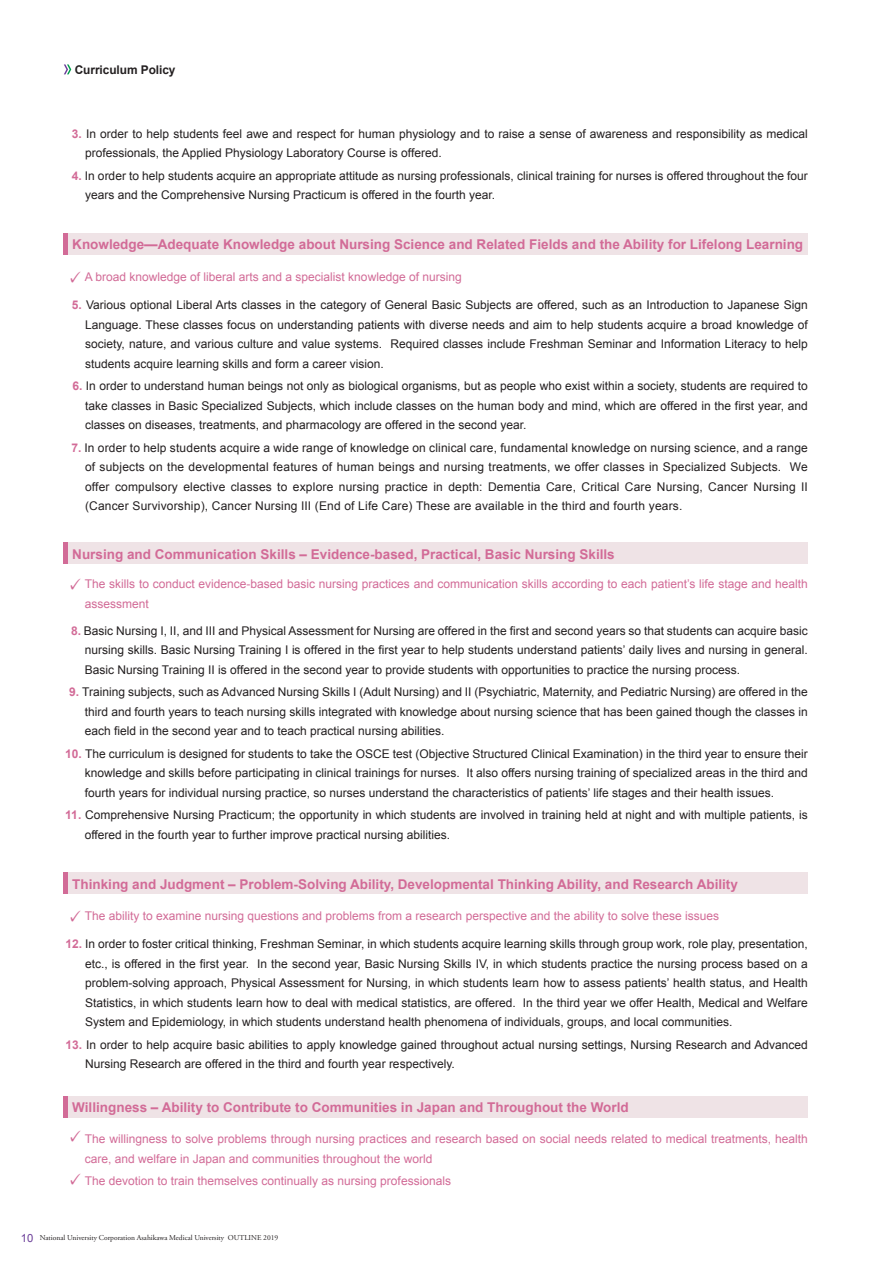
<style>
.page{position:relative;width:893px;height:1263px;background:#fff}
.page>*{position:absolute;margin:0;border:0;box-sizing:border-box;transform-origin:0 0}
.t1{font:700 13.5px "Arial";color:#d26b97}
.t2{font:12px/19.5px "Arial";color:#231f20;text-align:justify}
.t3{font:12px/19.5px "Arial";color:#d26b97}
.t4{font:700 12px "Arial";letter-spacing:-.005em;color:#231f20}
.t5{font:7.5px "Adobe Garamond Pro";color:#231f20}
.s1{font-weight:700;color:#d26b97}
.s2{font-family:"Arial";font-size:11.25px;color:#6b3e98}
</style>
<div class="page">
<div style="left:64px;top:233px;width:744px;height:22px;background:#efe3e6"></div>
<hr style="left:64px;top:233px;width:4px;height:22px;background:#d26b97">
<div style="left:64px;top:543px;width:744px;height:21px;background:#efe3e6"></div>
<hr style="left:64px;top:543px;width:4px;height:21px;background:#d26b97">
<div style="left:64px;top:872px;width:744px;height:22px;background:#efe3e6"></div>
<hr style="left:64px;top:872px;width:4px;height:22px;background:#d26b97">
<svg style="left:64px;top:64px;width:7px;height:10px"></svg>
<div style="left:64px;top:1096px;width:744px;height:21px;background:#efe3e6"></div>
<hr style="left:64px;top:1096px;width:4px;height:21px;background:#d26b97">
<p class="t4" style="left:75px;top:62px;width:102px">Curriculum Policy</p>
<p class="t2" style="left:85px;top:124px;width:724px;text-indent:-13px"><span class="s1">3.</span> In order to help students feel awe and respect for human physiology and to raise a sense of awareness and responsibility as medical professionals, the Applied Physiology Laboratory Course is offered.</p>
<p class="t2" style="left:85px;top:166px;width:724px;text-indent:-13px"><span class="s1">4.</span> In order to help students acquire an appropriate attitude as nursing professionals, clinical training for nurses is offered throughout the four years and the Comprehensive Nursing Practicum is offered in the fourth year.</p>
<p class="t1" style="left:72px;top:236px;width:732px">Knowledge—Adequate Knowledge about Nursing Science and Related Fields and the Ability for Lifelong Learning</p>
<p class="t3" style="left:85px;top:267px;width:378px">A broad knowledge of liberal arts and a specialist knowledge of nursing</p>
<p class="t2" style="left:85px;top:295px;width:724px;text-indent:-13px"><span class="s1">5.</span> Various optional Liberal Arts classes in the category of General Basic Subjects are offered, such as an Introduction to Japanese Sign Language. These classes focus on understanding patients with diverse needs and aim to help students acquire a broad knowledge of society, nature, and various culture and value systems. Required classes include Freshman Seminar and Information Literacy to help students acquire learning skills and form a career vision.</p>
<p class="t2" style="left:85px;top:376px;width:724px;text-indent:-13px"><span class="s1">6.</span> In order to understand human beings not only as biological organisms, but as people who exist within a society, students are required to take classes in Basic Specialized Subjects, which include classes on the human body and mind, which are offered in the first year, and classes on diseases, treatments, and pharmacology are offered in the second year.</p>
<p class="t2" style="left:85px;top:438px;width:724px;text-indent:-14px"><span class="s1">7.</span> In order to help students acquire a wide range of knowledge on clinical care, fundamental knowledge on nursing science, and a range of subjects on the developmental features of human beings and nursing treatments, we offer classes in Specialized Subjects. We offer compulsory elective classes to explore nursing practice in depth: Dementia Care, Critical Care Nursing, Cancer Nursing II (Cancer Survivorship), Cancer Nursing III (End of Life Care) These are available in the third and fourth years.</p>
<p class="t1" style="left:72px;top:545px;width:544px">Nursing and Communication Skills – Evidence-based, Practical, Basic Nursing Skills</p>
<p class="t3" style="left:85px;top:575px;width:725px">The skills to conduct evidence-based basic nursing practices and communication skills according to each patient’s life stage and health assessment</p>
<p class="t2" style="left:85px;top:621px;width:724px;text-indent:-14px"><span class="s1">8.</span> Basic Nursing I, II, and III and Physical Assessment for Nursing are offered in the first and second years so that students can acquire basic nursing skills. Basic Nursing Training I is offered in the first year to help students understand patients’ daily lives and nursing in general.<br>Basic Nursing Training II is offered in the second year to provide students with opportunities to practice the nursing process.</p>
<p class="t2" style="left:85px;top:682px;width:724px;text-indent:-16px"><span class="s1">9.</span> Training subjects, such as Advanced Nursing Skills I (Adult Nursing) and II (Psychiatric, Maternity, and Pediatric Nursing) are offered in the third and fourth years to teach nursing skills integrated with knowledge about nursing science that has been gained though the classes in each field in the second year and to teach practical nursing abilities.</p>
<p class="t2" style="left:85px;top:744px;width:724px;text-indent:-20px"><span class="s1">10.</span> The curriculum is designed for students to take the OSCE test (Objective Structured Clinical Examination) in the third year to ensure their knowledge and skills before participating in clinical trainings for nurses. It also offers nursing training of specialized areas in the third and fourth years for individual nursing practice, so nurses understand the characteristics of patients’ life stages and their health issues.</p>
<p class="t2" style="left:85px;top:805px;width:724px;text-indent:-20px"><span class="s1">11.</span> Comprehensive Nursing Practicum; the opportunity in which students are involved in training held at night and with multiple patients, is offered in the fourth year to further improve practical nursing abilities.</p>
<p class="t1" style="left:72px;top:875px;width:667px">Thinking and Judgment – Problem-Solving Ability, Developmental Thinking Ability, and Research Ability</p>
<p class="t3" style="left:85px;top:906px;width:636px">The ability to examine nursing questions and problems from a research perspective and the ability to solve these issues</p>
<p class="t2" style="left:85px;top:934px;width:724px;text-indent:-20px"><span class="s1">12.</span> In order to foster critical thinking, Freshman Seminar, in which students acquire learning skills through group work, role play, presentation, etc., is offered in the first year. In the second year, Basic Nursing Skills IV, in which students practice the nursing process based on a problem-solving approach, Physical Assessment for Nursing, in which students learn how to assess patients’ health status, and Health Statistics, in which students learn how to deal with medical statistics, are offered. In the third year we offer Health, Medical and Welfare System and Epidemiology, in which students understand health phenomena of individuals, groups, and local communities.</p>
<p class="t2" style="left:85px;top:1035px;width:724px;text-indent:-19px"><span class="s1">13.</span> In order to help acquire basic abilities to apply knowledge gained throughout actual nursing settings, Nursing Research and Advanced<br>Nursing Research are offered in the third and fourth year respectively.</p>
<p class="t1" style="left:72px;top:1098px;width:558px">Willingness – Ability to Contribute to Communities in Japan and Throughout the World</p>
<p class="t3" style="left:85px;top:1129px;width:725px">The willingness to solve problems through nursing practices and research based on social needs related to medical treatments, health care, and welfare in Japan and communities throughout the world</p>
<p class="t3" style="left:85px;top:1171px;width:368px">The devotion to train themselves continually as nursing professionals</p>
<p class="t5" style="left:21px;top:1233px;width:259px"><span class="s2">10</span> National University Corporation Asahikawa Medical University OUTLINE 2019</p>
</div>
